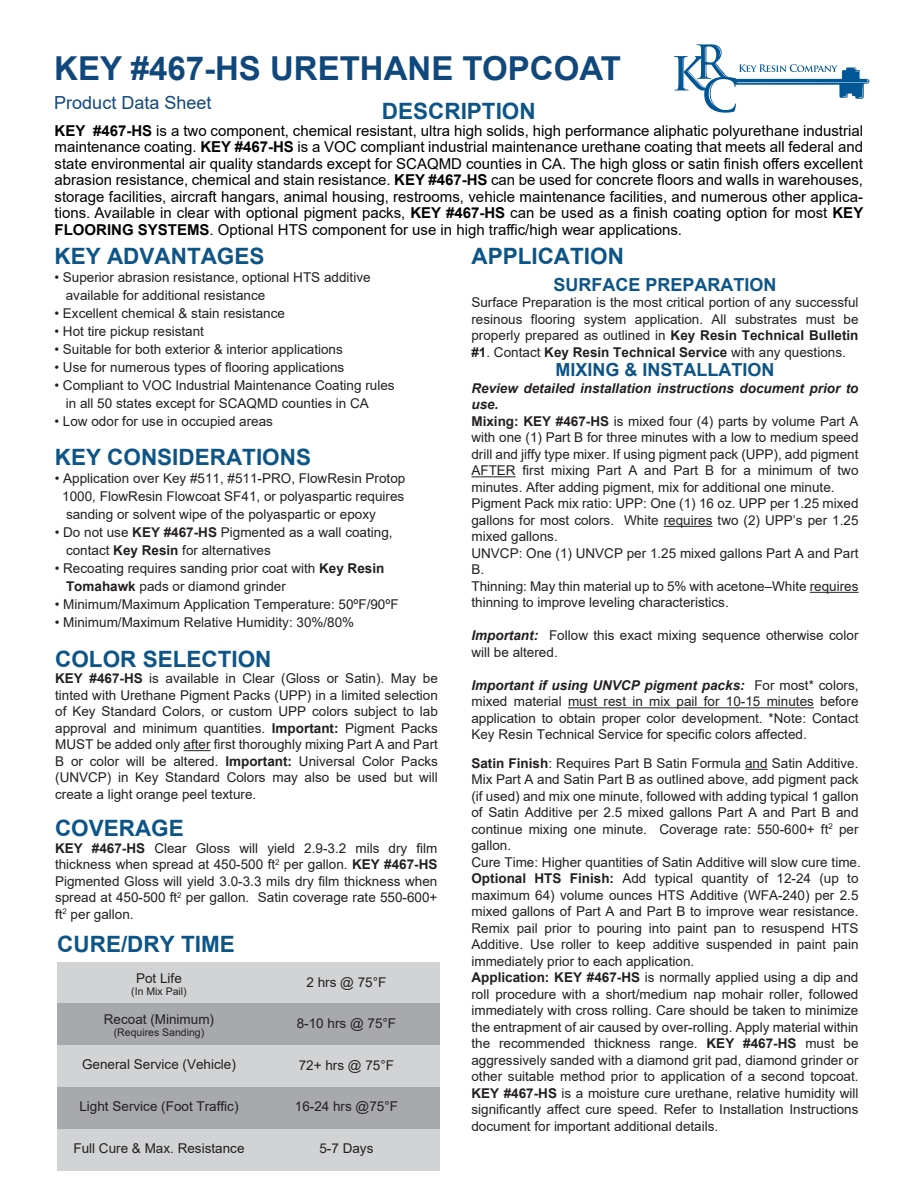
<style>
.page{position:relative;width:918px;height:1188px;background:#fff}
.page>*{position:absolute;margin:0;border:0;box-sizing:border-box;transform-origin:0 0}
.t1{font:700 33px "Arial";color:#11487c}
.t2{font:700 22.5px "Arial";color:#0e5587}
.t3{font:700 18px "Arial";color:#0e5587}
.t4{font:18px "Arial";color:#11487c}
.t5{font:15px/16.5px "Arial";color:#010101;text-align:justify}
.t6{font:13.5px/16.5px "Arial";color:#231f20}
.t7{font:10.5px "Arial";color:#231f20}
.s1{font-weight:700}
.s2{font-weight:700;font-style:italic}
</style>
<div class="page">
<hr style="left:471px;top:476px;width:45px;height:1px;background:#231f20">
<hr style="left:664px;top:526px;width:49px;height:1px;background:#231f20">
<hr style="left:810px;top:592px;width:49px;height:1px;background:#231f20">
<hr style="left:568px;top:707px;width:246px;height:1px;background:#231f20">
<svg style="left:745px;top:769px;width:23px;height:1px"></svg>
<svg style="left:184px;top:750px;width:27px;height:1px"></svg>
<div style="left:57px;top:962px;width:383px;height:42px;background:#d1d3d4"></div>
<div style="left:57px;top:1004px;width:383px;height:41px;background:#a7a9ac"></div>
<div style="left:57px;top:1129px;width:383px;height:42px;background:#d1d3d4"></div>
<div style="left:57px;top:1087px;width:383px;height:42px;background:#a7a9ac"></div>
<div style="left:57px;top:1045px;width:383px;height:42px;background:#d1d3d4"></div>
<svg style="left:674px;top:44px;width:195px;height:69px"></svg>
<h1 class="t1" style="left:54px;top:45px;width:568px">KEY #467-HS URETHANE TOPCOAT</h1>
<h3 class="t4" style="left:54px;top:90px;width:159px">Product Data Sheet</h3>
<h2 class="t2" style="left:382px;top:95px;width:155px">DESCRIPTION</h2>
<p class="t5" style="left:55px;top:122px;width:810px"><span class="s1">KEY #467-HS</span> is a two component, chemical resistant, ultra high solids, high performance aliphatic polyurethane industrial maintenance coating. <span class="s1">KEY #467-HS</span> is a VOC compliant industrial maintenance urethane coating that meets all federal and state environmental air quality standards except for SCAQMD counties in CA. The high gloss or satin finish offers excellent abrasion resistance, chemical and stain resistance. <span class="s1">KEY #467-HS</span> can be used for concrete floors and walls in warehouses, storage facilities, aircraft hangars, animal housing, restrooms, vehicle maintenance facilities, and numerous other applica&shy;tions. Available in clear with optional pigment packs, <span class="s1">KEY #467-HS</span> can be used as a finish coating option for most <span class="s1">KEY FLOORING SYSTEMS</span>. Optional HTS component for use in high traffic/high wear applications.</p>
<h2 class="t2" style="left:55px;top:240px;width:212px">KEY ADVANTAGES</h2>
<p class="t6" style="left:66px;top:268px;width:306px;line-height:18px;text-indent:-11px">• Superior abrasion resistance, optional HTS additive available for additional resistance</p>
<p class="t6" style="left:55px;top:305px;width:232px">• Excellent chemical &amp; stain resistance</p>
<p class="t6" style="left:55px;top:323px;width:151px">• Hot tire pickup resistant</p>
<p class="t6" style="left:55px;top:341px;width:290px">• Suitable for both exterior &amp; interior applications</p>
<p class="t6" style="left:55px;top:359px;width:291px">• Use for numerous types of flooring applications</p>
<p class="t6" style="left:66px;top:376px;width:330px;line-height:18px;text-indent:-11px">• Compliant to VOC Industrial Maintenance Coating rules in all 50 states except for SCAQMD counties in CA</p>
<p class="t6" style="left:55px;top:413px;width:220px">• Low odor for use in occupied areas</p>
<h2 class="t2" style="left:471px;top:240px;width:154px">APPLICATION</h2>
<h3 class="t3" style="left:554px;top:272px;width:225px">SURFACE PREPARATION</h3>
<p class="t6" style="left:471px;top:294px;width:389px;text-align:justify">Surface Preparation is the most critical portion of any successful resinous flooring system application. All substrates must be properly prepared as outlined in <span class="s1">Key Resin Technical Bulletin #1</span>. Contact <span class="s1">Key Resin Technical Service</span> with any questions.</p>
<h3 class="t3" style="left:556px;top:357px;width:221px">MIXING &amp; INSTALLATION</h3>
<p class="t6" style="left:471px;top:380px;width:389px"><span class="s2">Review detailed installation instructions document prior to use.<br></span><span class="s1">Mixing: KEY #467-HS</span> is mixed four (4) parts by volume Part A with one (1) Part B for three minutes with a low to medium speed drill and jiffy type mixer. If using pigment pack (UPP), add pigment AFTER first mixing Part A and Part B for a minimum of two minutes. After adding pigment, mix for additional one minute.<br>Pigment Pack mix ratio: UPP: One (1) 16 oz. UPP per 1.25 mixed gallons for most colors. White requires two (2) UPP’s per 1.25 mixed gallons.<br>UNVCP: One (1) UNVCP per 1.25 mixed gallons Part A and Part B.<br>Thinning: May thin material up to 5% with acetone–White requires thinning to improve leveling characteristics.</p>
<p class="t6" style="left:471px;top:627px;width:389px"><span class="s2">Important:</span> Follow this exact mixing sequence otherwise color will be altered.</p>
<p class="t6" style="left:471px;top:677px;width:389px;text-align:justify"><span class="s2">Important if using UNVCP pigment packs:</span> For most* colors, mixed material must rest in mix pail for 10-15 minutes before application to obtain proper color development. *Note: Contact Key Resin Technical Service for specific colors affected.</p>
<p class="t6" style="left:471px;top:755px;width:391px"><span class="s1">Satin Finish</span>: Requires Part B Satin Formula and Satin Additive.<br>Mix Part A and Satin Part B as outlined above, add pigment pack (if used) and mix one minute, followed with adding typical 1 gallon of Satin Additive per 2.5 mixed gallons Part A and Part B and continue mixing one minute. Coverage rate: 550-600+ ft<sup>2</sup> per gallon.<br>Cure Time: Higher quantities of Satin Additive will slow cure time.<br><span class="s1">Optional HTS Finish:</span> Add typical quantity of 12-24 (up to maximum 64) volume ounces HTS Additive (WFA-240) per 2.5 mixed gallons of Part A and Part B to improve wear resistance.<br>Remix pail prior to pouring into paint pan to resuspend HTS Additive. Use roller to keep additive suspended in paint pain immediately prior to each application.<br><span class="s1">Application: KEY #467-HS</span> is normally applied using a dip and roll procedure with a short/medium nap mohair roller, followed immediately with cross rolling. Care should be taken to minimize the entrapment of air caused by over-rolling. Apply material within the recommended thickness range. <span class="s1">KEY #467-HS</span> must be aggressively sanded with a diamond grit pad, diamond grinder or other suitable method prior to application of a second topcoat.<br><span class="s1">KEY #467-HS</span> is a moisture cure urethane, relative humidity will significantly affect cure speed. Refer to Installation Instructions document for important additional details.</p>
<h2 class="t2" style="left:55px;top:442px;width:258px">KEY CONSIDERATIONS</h2>
<p class="t6" style="left:62px;top:470px;width:345px;line-height:18px;text-align:justify;text-indent:-8px">• Application over Key #511, #511-PRO, FlowResin Protop 1000, FlowResin Flowcoat SF41, or polyaspartic requires sanding or solvent wipe of the polyaspartic or epoxy</p>
<p class="t6" style="left:66px;top:524px;width:328px;line-height:18px;text-indent:-11px">• Do not use <span class="s1">KEY #467-HS</span> Pigmented as a wall coating, contact <span class="s1">Key Resin</span> for alternatives</p>
<p class="t6" style="left:66px;top:559px;width:320px;line-height:18px;text-indent:-11px">• Recoating requires sanding prior coat with <span class="s1">Key Resin<br>Tomahawk</span> pads or diamond grinder</p>
<p class="t6" style="left:55px;top:596px;width:345px">• Minimum/Maximum Application Temperature: 50ºF/90ºF</p>
<p class="t6" style="left:55px;top:614px;width:301px">• Minimum/Maximum Relative Humidity: 30%/80%</p>
<h2 class="t2" style="left:55px;top:643px;width:218px">COLOR SELECTION</h2>
<p class="t6" style="left:55px;top:670px;width:384px;text-align:justify"><span class="s1">KEY #467-HS</span> is available in Clear (Gloss or Satin). May be tinted with Urethane Pigment Packs (UPP) in a limited selection of Key Standard Colors, or custom UPP colors subject to lab approval and minimum quantities. <span class="s1">Important:</span> Pigment Packs MUST be added only after first thoroughly mixing Part A and Part B or color will be altered. <span class="s1">Important:</span> Universal Color Packs (UNVCP) in Key Standard Colors may also be used but will create a light orange peel texture.</p>
<h2 class="t2" style="left:55px;top:812px;width:130px">COVERAGE</h2>
<p class="t6" style="left:55px;top:840px;width:384px;text-align:justify"><span class="s1">KEY #467-HS</span> Clear Gloss will yield 2.9-3.2 mils dry film thickness when spread at 450-500 ft<sup>2</sup> per gallon. <span class="s1">KEY #467-HS </span>Pigmented Gloss will yield 3.0-3.3 mils dry film thickness when spread at 450-500 ft<sup>2</sup> per gallon. Satin coverage rate 550-600+ ft<sup>2</sup> per gallon.</p>
<h2 class="t2" style="left:57px;top:929px;width:179px">CURE/DRY TIME</h2>
<p class="t6" style="left:136px;top:970px;width:47px">Pot Life</p>
<p class="t7" style="left:131px;top:984px;width:57px">(In Mix Pail)</p>
<p class="t6" style="left:307px;top:974px;width:81px">2 hrs @ 75°F</p>
<p class="t6" style="left:104px;top:1011px;width:112px">Recoat (Minimum)</p>
<p class="t7" style="left:114px;top:1025px;width:92px">(Requires Sanding)</p>
<p class="t6" style="left:297px;top:1015px;width:101px">8-10 hrs @ 75°F</p>
<p class="t6" style="left:82px;top:1056px;width:155px">General Service (Vehicle)</p>
<p class="t6" style="left:299px;top:1057px;width:97px">72+ hrs @ 75°F</p>
<p class="t6" style="left:79px;top:1098px;width:161px">Light Service (Foot Traffic)</p>
<p class="t6" style="left:295px;top:1098px;width:105px">16-24 hrs @75°F</p>
<p class="t6" style="left:73px;top:1140px;width:173px">Full Cure &amp; Max. Resistance</p>
<p class="t6" style="left:319px;top:1140px;width:56px">5-7 Days</p>
</div>
